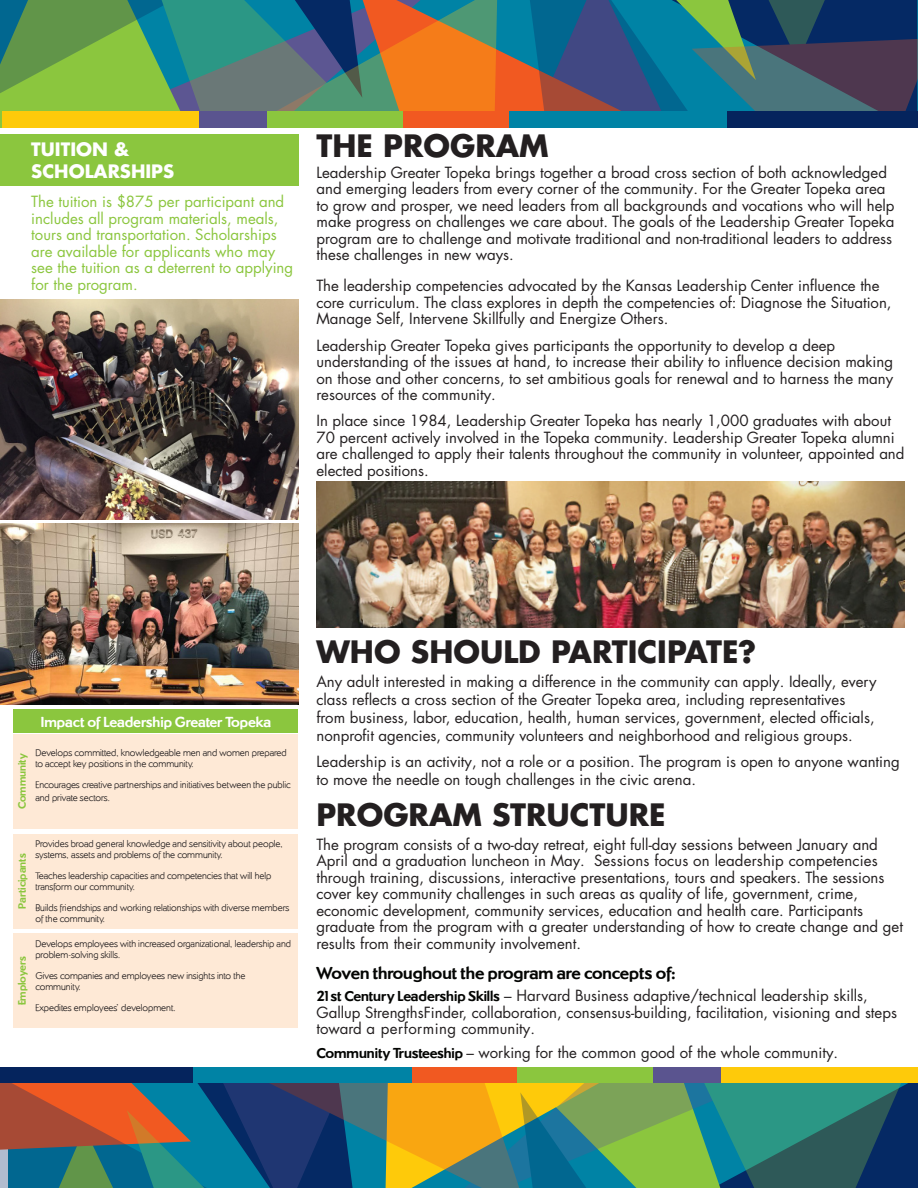
<style>
.page{position:relative;width:918px;height:1188px;background:#fff}
.page>*{position:absolute;margin:0;border:0;box-sizing:border-box;transform-origin:0 0}
.t1{font:700 30px "Futura LT Pro";color:#231f20}
.t2{font:700 18px "Dundee";color:#040503}
.t3{font:700 18px "Futura LT Pro";color:#fff}
.t4{font:700 15.15px "Dundee";color:#fff}
.t5{font:15px/16.5px "Futura LT Pro";color:#231f20}
.Body_Copy{font:15px/16.5px "Futura LT Pro";color:#8bc63e}
.t6{font:700 11.4px "Dundee";color:#8bc63e}
.t7{font:300 10.05px/10.6px "Dundee";color:#231f20}
.s1{font-family:"Dundee";font-weight:700;color:#040503}
</style>
<div class="page">
<svg style="left:0;top:1083px;width:253px;height:105px;background:#5b6866"></svg>
<svg style="left:253px;top:1083px;width:263px;height:105px;background:#757550"></svg>
<svg style="left:516px;top:1083px;width:402px;height:105px;background:#418569"></svg>
<div style="left:0;top:1066px;width:193px;height:17px;background:#05245d"></div>
<div style="left:193px;top:1066px;width:219px;height:17px;background:#0083a5"></div>
<div style="left:412px;top:1066px;width:105px;height:17px;background:#f15921"></div>
<div style="left:517px;top:1066px;width:138px;height:17px;background:#8bc63e"></div>
<div style="left:653px;top:1066px;width:68px;height:17px;background:#5a548f"></div>
<div style="left:721px;top:1066px;width:197px;height:17px;background:#feca0a"></div>
<svg style="left:497px;top:0;width:14px;height:111px;background:#7d6d60"></svg>
<svg style="left:0;top:0;width:117px;height:128px;background:#6ca749"></svg>
<svg style="left:117px;top:0;width:135px;height:111px;background:#499774"></svg>
<svg style="left:252px;top:0;width:245px;height:111px;background:#827458"></svg>
<svg style="left:511px;top:0;width:407px;height:111px;background:#365c73"></svg>
<div style="left:727px;top:111px;width:191px;height:17px;background:#05245d"></div>
<div style="left:509px;top:111px;width:218px;height:17px;background:#0083a5"></div>
<div style="left:403px;top:111px;width:106px;height:17px;background:#f15921"></div>
<div style="left:266px;top:111px;width:137px;height:17px;background:#8bc63e"></div>
<div style="left:199px;top:111px;width:68px;height:17px;background:#5a548f"></div>
<div style="left:2px;top:111px;width:197px;height:17px;background:#feca0a"></div>
<div style="left:0;top:134px;width:298px;height:52px;background:#8bc63e"></div>
<div style="left:14px;top:834px;width:284px;height:95px;background:#fee9d6"></div>
<div style="left:14px;top:734px;width:284px;height:95px;background:#fee9d6"></div>
<div style="left:14px;top:709px;width:284px;height:24px;background:#8bc63e"></div>
<div style="left:14px;top:933px;width:284px;height:95px;background:#fee9d6"></div>
<img style="left:316px;top:482px;width:588px;height:145px">
<img style="left:0;top:299px;width:298px;height:221px">
<img style="left:0;top:524px;width:298px;height:180px">
<p class="t3" style="left:31px;top:136px;width:100px">TUITION &amp;</p>
<p class="t3" style="left:31px;top:157px;width:144px">SCHOLARSHIPS</p>
<p class="Body_Copy" style="left:31px;top:193px;width:263px">The tuition is $875 per participant and includes all program materials, meals, tours and transportation. Scholarships are available for applicants who may see the tuition as a deterrent to applying for the program.</p>
<p class="t1" style="left:316px;top:123px;width:234px">THE PROGRAM</p>
<p class="t5" style="left:316px;top:164px;width:580px">Leadership Greater Topeka brings together a broad cross section of both acknowledged and emerging leaders from every corner of the community. For the Greater Topeka area to grow and prosper, we need leaders from all backgrounds and vocations who will help make progress on challenges we care about. The goals of the Leadership Greater Topeka program are to challenge and motivate traditional and non-traditional leaders to address these challenges in new ways.</p>
<p class="t5" style="left:316px;top:277px;width:577px">The leadership competencies advocated by the Kansas Leadership Center influence the core curriculum. The class explores in depth the competencies of: Diagnose the Situation,<br>Manage Self, Intervene Skillfully and Energize Others.</p>
<p class="t5" style="left:316px;top:337px;width:578px">Leadership Greater Topeka gives participants the opportunity to develop a deep understanding of the issues at hand, to increase their ability to influence decision making on those and other concerns, to set ambitious goals for renewal and to harness the many resources of the community.</p>
<p class="t5" style="left:316px;top:413px;width:590px">In place since 1984, Leadership Greater Topeka has nearly 1,000 graduates with about 70 percent actively involved in the Topeka community. Leadership Greater Topeka alumni are challenged to apply their talents throughout the community in volunteer, appointed and elected positions.</p>
<p class="t4" style="left:41px;top:711px;width:232px">Impact of Leadership Greater Topeka</p>
<p class="t7" style="left:35px;top:747px;width:253px">Develops committed, knowledgeable men and women prepared to accept key positions in the community.</p>
<p class="t7" style="left:35px;top:778px;width:257px;line-height:12.9px">Encourages creative partnerships and initiatives between the public and private sectors.</p>
<p class="t6" style="left:14px;top:809px;width:57px;rotate:-90deg">Community</p>
<p class="t7" style="left:35px;top:838px;width:249px">Provides broad general knowledge and sensitivity about people, systems, assets and problems of the community.</p>
<p class="t7" style="left:35px;top:870px;width:237px">Teaches leadership capacities and competencies that will help transform our community.</p>
<p class="t7" style="left:35px;top:902px;width:256px">Builds friendships and working relationships with diverse members of the community.</p>
<p class="t7" style="left:35px;top:938px;width:257px">Develops employees with increased organizational, leadership and problem-solving skills.</p>
<p class="t7" style="left:35px;top:970px;width:212px">Gives companies and employees new insights into the community.</p>
<p class="t7" style="left:35px;top:1002px;width:142px">Expedites employees’ development.</p>
<p class="t6" style="left:14px;top:909px;width:57px;rotate:-90deg">Participants</p>
<p class="t6" style="left:14px;top:1005px;width:51px;rotate:-90deg">Employers</p>
<p class="t1" style="left:316px;top:629px;width:442px">WHO SHOULD PARTICIPATE?</p>
<p class="t5" style="left:316px;top:672px;width:562px;line-height:18px">Any adult interested in making a difference in the community can apply. Ideally, every class reflects a cross section of the Greater Topeka area, including representatives from business, labor, education, health, human services, government, elected officials, nonprofit agencies, community volunteers and neighborhood and religious groups.</p>
<p class="t5" style="left:316px;top:752px;width:585px;line-height:18px">Leadership is an activity, not a role or a position. The program is open to anyone wanting to move the needle on tough challenges in the civic arena.</p>
<p class="t1" style="left:316px;top:792px;width:351px">PROGRAM STRUCTURE</p>
<p class="t5" style="left:316px;top:836px;width:588px">The program consists of a two-day retreat, eight full-day sessions between January and April and a graduation luncheon in May. Sessions focus on leadership competencies through training, discussions, interactive presentations, tours and speakers. The sessions cover key community challenges in such areas as quality of life, government, crime, economic development, community services, education and health care. Participants graduate from the program with a greater understanding of how to create change and get results from their community involvement.</p>
<p class="t2" style="left:316px;top:960px;width:361px">Woven throughout the program are concepts of:</p>
<p class="t5" style="left:316px;top:987px;width:582px"><span class="s1">21st Century Leadership Skills</span> – Harvard Business adaptive/technical leadership skills,<br>Gallup StrengthsFinder, collaboration, consensus-building, facilitation, visioning and steps toward a performing community.</p>
<p class="t5" style="left:316px;top:1044px;width:523px"><span class="s1">Community Trusteeship</span> – working for the common good of the whole community.</p>
</div>
